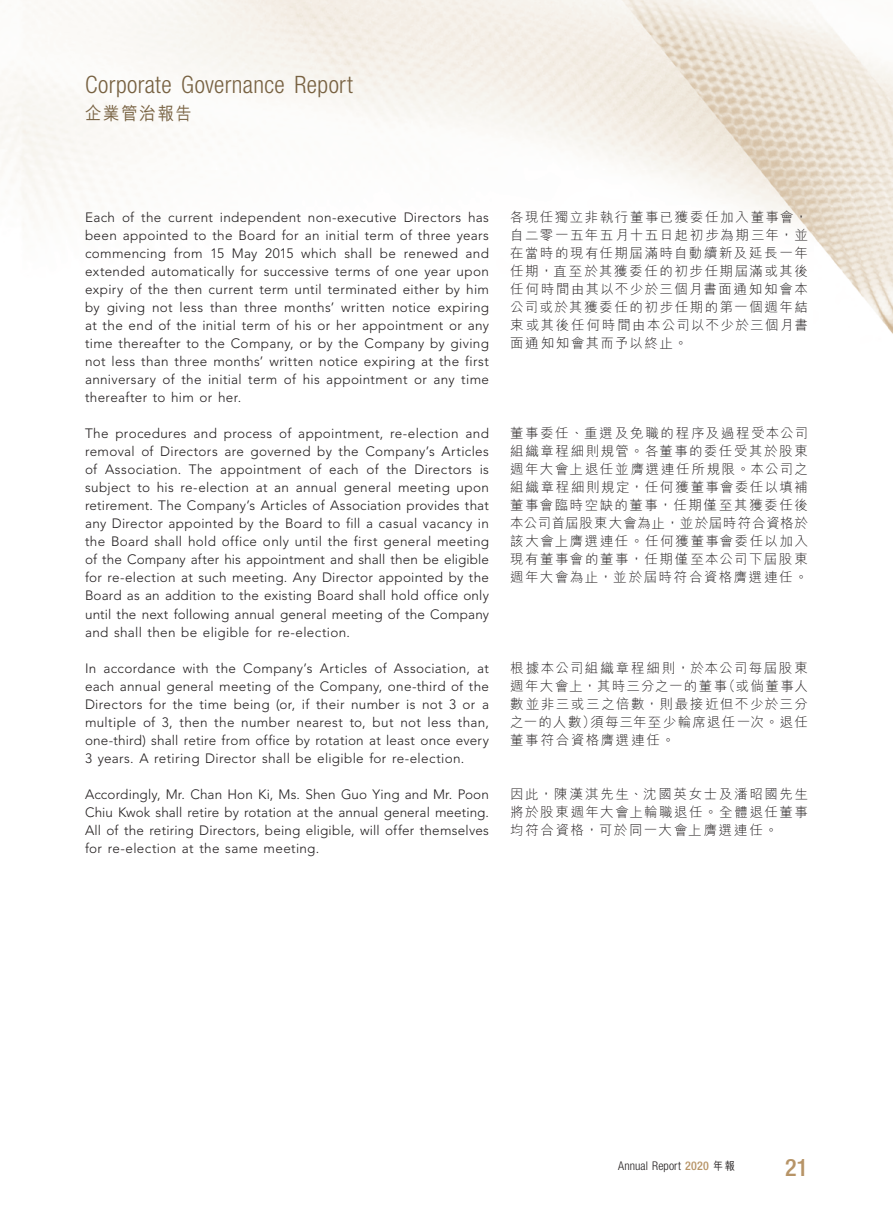
<style>
.page{position:relative;width:893px;height:1212px;background:#fff}
.page>*{position:absolute;margin:0;border:0;box-sizing:border-box;transform-origin:0 0}
.t1{font:300 condensed 24px "Helvetica Neue LT Std";letter-spacing:.015em;color:#786242}
.t2{font:500 condensed 24px "Helvetica Neue LT Std";color:#b79467}
.t3{font:500 18px "M Hei HK";letter-spacing:.12em;color:#786242;scale:.9 1}
._01_Body_Text{font:300 13.5px/18px "Avenir LT Std";letter-spacing:.02em;color:#231f20;text-align:justify}
._01_Body_Text-2{font:300 13.5px/18px "M Hei HK";letter-spacing:.11em;color:#231f20;text-align:justify}
.t4{font:300 condensed 12px "Helvetica Neue LT Std";letter-spacing:.005em;color:#231f20}
.s1{font-weight:500;color:#b79467}
.s2{font-family:"M Hei HK";font-weight:500;font-stretch:normal;font-size:11.25px}
</style>
<div class="page">
<img style="left:0;top:0;width:893px;height:334px">
<h1 class="t1" style="left:85px;top:71px;width:269px">Corporate Governance Report</h1>
<h2 class="t3" style="left:85px;top:101px;width:120px">企業管治報告</h2>
<p class="_01_Body_Text" style="left:85px;top:209px;width:405px">Each of the current independent non-executive Directors has been appointed to the Board for an initial term of three years commencing from 15 May 2015 which shall be renewed and extended automatically for successive terms of one year upon expiry of the then current term until terminated either by him by giving not less than three months’ written notice expiring at the end of the initial term of his or her appointment or any time thereafter to the Company, or by the Company by giving not less than three months’ written notice expiring at the first anniversary of the initial term of his appointment or any time thereafter to him or her.</p>
<p class="_01_Body_Text" style="left:85px;top:425px;width:406px">The procedures and process of appointment, re-election and removal of Directors are governed by the Company’s Articles of Association. The appointment of each of the Directors is subject to his re-election at an annual general meeting upon retirement. The Company’s Articles of Association provides that any Director appointed by the Board to fill a casual vacancy in the Board shall hold office only until the first general meeting of the Company after his appointment and shall then be eligible for re-election at such meeting. Any Director appointed by the Board as an addition to the existing Board shall hold office only until the next following annual general meeting of the Company and shall then be eligible for re-election.</p>
<p class="_01_Body_Text" style="left:85px;top:659px;width:405px">In accordance with the Company’s Articles of Association, at each annual general meeting of the Company, one-third of the Directors for the time being (or, if their number is not 3 or a multiple of 3, then the number nearest to, but not less than, one-third) shall retire from office by rotation at least once every 3 years. A retiring Director shall be eligible for re-election.</p>
<p class="_01_Body_Text" style="left:85px;top:785px;width:405px">Accordingly, Mr. Chan Hon Ki, Ms. Shen Guo Ying and Mr. Poon Chiu Kwok shall retire by rotation at the annual general meeting.<br>All of the retiring Directors, being eligible, will offer themselves for re-election at the same meeting.</p>
<p class="_01_Body_Text-2" style="left:510px;top:208px;width:299px">各現任獨立非執行董事已獲委任加入董事會，自二零一五年五月十五日起初步為期三年，並在當時的現有任期屆滿時自動續新及延長一年任期，直至於其獲委任的初步任期屆滿或其後任何時間由其以不少於三個月書面通知知會本公司或於其獲委任的初步任期的第一個週年結束或其後任何時間由本公司以不少於三個月書面通知知會其而予以終止。</p>
<p class="_01_Body_Text-2" style="left:510px;top:424px;width:299px">董事委任、重選及免職的程序及過程受本公司組織章程細則規管。各董事的委任受其於股東週年大會上退任並膺選連任所規限。本公司之組織章程細則規定，任何獲董事會委任以填補董事會臨時空缺的董事，任期僅至其獲委任後本公司首屆股東大會為止，並於屆時符合資格於該大會上膺選連任。任何獲董事會委任以加入現有董事會的董事，任期僅至本公司下屆股東週年大會為止，並於屆時符合資格膺選連任。</p>
<p class="_01_Body_Text-2" style="left:510px;top:658px;width:299px">根據本公司組織章程細則，於本公司每屆股東週年大會上，其時三分之一的董事（或倘董事人數並非三或三之倍數，則最接近但不少於三分之一的人數）須每三年至少輪席退任一次。退任董事符合資格膺選連任。</p>
<p class="_01_Body_Text-2" style="left:510px;top:784px;width:299px">因此，陳漢淇先生、沈國英女士及潘昭國先生將於股東週年大會上輪職退任。全體退任董事均符合資格，可於同一大會上膺選連任。</p>
<p class="t4" style="left:618px;top:1158px;width:118px">Annual Report <span class="s1">2020</span> <span class="s2">年報</span></p>
<h1 class="t2" style="left:785px;top:1153px;width:24px">21</h1>
</div>
